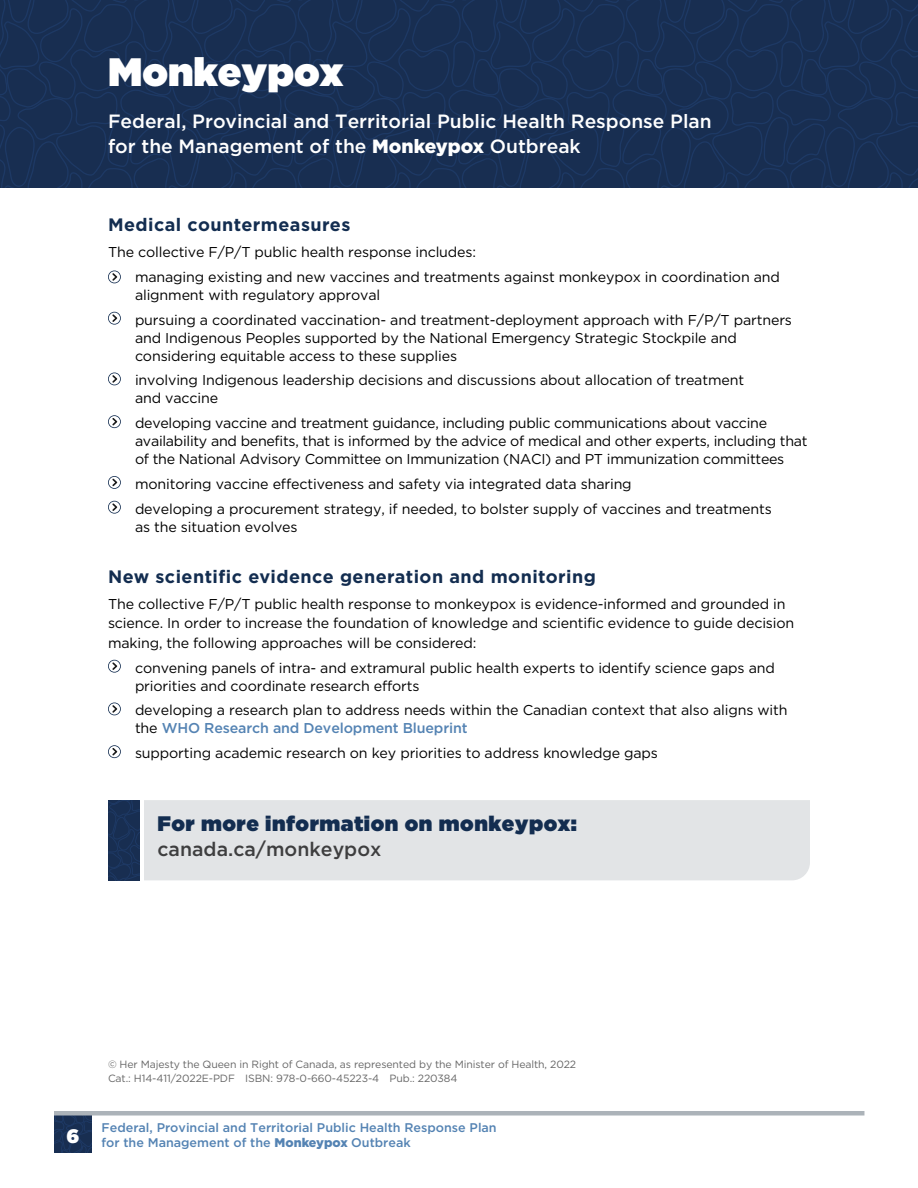
<style>
.page{position:relative;width:918px;height:1188px;background:#fff}
.page>*{position:absolute;margin:0;border:0;box-sizing:border-box;transform-origin:0 0}
.t1{font:900 39.6px "Gotham HTF";color:#fff}
.t2{font:900 21px "Gotham HTF";letter-spacing:.025em;color:#132d50}
.Bold{font:500 19.5px "Gotham HTF";color:#3e3e3f}
.t3{font:500 19.2px/25.2px "Gotham HTF";color:#fff}
.t4{font:700 18px "Gotham HTF";letter-spacing:.025em;color:#132d50}
.Bullets{font:14.25px/18px "Gotham HTF";letter-spacing:-.01em;color:#000}
.Body_Before{font:14.25px/19.5px "Gotham HTF";letter-spacing:-.01em;color:#000}
.Bullets_Last{font:14.25px/18px "Gotham HTF";letter-spacing:-.01em;color:#000}
.t5{font:500 12.6px/14.4px "Gotham HTF";color:#5483b3}
.Body{font:10.5px/13.5px "Gotham HTF";letter-spacing:-.01em;color:#666}
.s1{font-weight:900}
.s2{font-weight:500;color:#5483b3}
</style>
<div class="page">
<svg style="left:54px;top:1116px;width:38px;height:37px"></svg>
<div style="left:54px;top:1111px;width:810px;height:5px;background:#acb3b9"></div>
<svg style="left:0;top:0;width:918px;height:188px;background:#182f53"></svg>
<svg style="left:108px;top:271px;width:13px;height:12px"></svg>
<svg style="left:108px;top:312px;width:13px;height:13px"></svg>
<svg style="left:108px;top:373px;width:13px;height:12px"></svg>
<svg style="left:108px;top:415px;width:13px;height:13px"></svg>
<svg style="left:108px;top:476px;width:13px;height:13px"></svg>
<svg style="left:108px;top:501px;width:13px;height:13px"></svg>
<svg style="left:108px;top:660px;width:13px;height:13px"></svg>
<svg style="left:108px;top:703px;width:13px;height:12px"></svg>
<svg style="left:108px;top:745px;width:13px;height:13px"></svg>
<div style="left:144px;top:800px;width:666px;height:80px;background:#e2e4e6"></div>
<svg style="left:108px;top:800px;width:31px;height:80px;background:#193054"></svg>
<h1 class="t1" style="left:108px;top:49px;width:237px">Monkeypox</h1>
<h3 class="t3" style="left:108px;top:108px;width:605px">Federal, Provincial and Territorial Public Health Response Plan for the Management of the <span class="s1">Monkeypox</span> Outbreak</h3>
<h2 class="t4" style="left:108px;top:214px;width:244px">Medical countermeasures</h2>
<p class="Body_Before" style="left:108px;top:242px;width:370px">The collective F/P/T public health response includes:</p>
<p class="Bullets" style="left:135px;top:268px;width:647px">managing existing and new vaccines and treatments against monkeypox in coordination and alignment with regulatory approval</p>
<p class="Bullets" style="left:135px;top:310px;width:659px">pursuing a coordinated vaccination- and treatment-deployment approach with F/P/T partners and Indigenous Peoples supported by the National Emergency Strategic Stockpile and considering equitable access to these supplies</p>
<p class="Bullets" style="left:135px;top:371px;width:611px">involving Indigenous leadership decisions and discussions about allocation of treatment and vaccine</p>
<p class="Bullets" style="left:135px;top:414px;width:674px">developing vaccine and treatment guidance, including public communications about vaccine availability and benefits, that is informed by the advice of medical and other experts, including that of the National Advisory Committee on Immunization (NACI) and PT immunization committees</p>
<p class="Bullets" style="left:135px;top:475px;width:498px">monitoring vaccine effectiveness and safety via integrated data sharing</p>
<p class="Bullets_Last" style="left:135px;top:499px;width:638px">developing a procurement strategy, if needed, to bolster supply of vaccines and treatments as the situation evolves</p>
<h2 class="t4" style="left:108px;top:566px;width:489px">New scientific evidence generation and monitoring</h2>
<p class="Body_Before" style="left:108px;top:594px;width:688px">The collective F/P/T public health response to monkeypox is evidence-informed and grounded in science. In order to increase the foundation of knowledge and scientific evidence to guide decision making, the following approaches will be considered:</p>
<p class="Bullets" style="left:135px;top:658px;width:641px">convening panels of intra- and extramural public health experts to identify science gaps and priorities and coordinate research efforts</p>
<p class="Bullets" style="left:135px;top:701px;width:654px">developing a research plan to address needs within the Canadian context that also aligns with the <span class="s2">WHO Research and Development Blueprint</span></p>
<p class="Bullets_Last" style="left:135px;top:744px;width:524px">supporting academic research on key priorities to address knowledge gaps</p>
<h1 class="t2" style="left:158px;top:812px;width:421px">For more information on monkeypox:</h1>
<p class="Bold" style="left:158px;top:838px;width:225px">canada.ca/monkeypox</p>
<p class="Body" style="left:108px;top:1057px;width:470px">© Her Majesty the Queen in Right of Canada, as represented by the Minister of Health, 2022<br>Cat.: H14-411/2022E-PDF ISBN: 978-0-660-45223-4 Pub.: 220384</p>
<p class="t5" style="left:66px;top:1120px;width:432px;text-indent:35px">Federal, Provincial and Territorial Public Health Response Plan<br><sup>6</sup> for the Management of the <span class="s1">Monkeypox</span> Outbreak</p>
</div>
